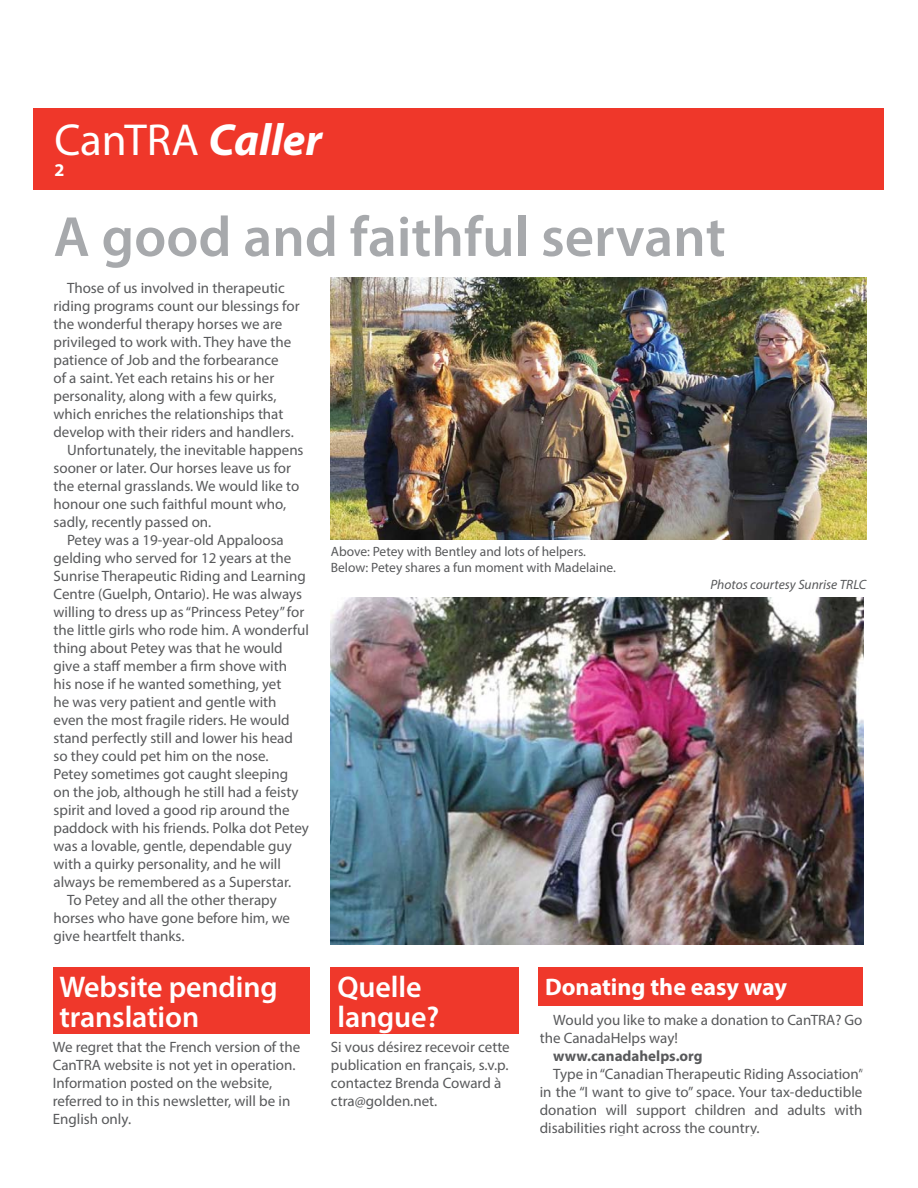
<style>
.page{position:relative;width:918px;height:1188px;background:#fff}
.page>*{position:absolute;margin:0;border:0;box-sizing:border-box;transform-origin:0 0}
.t1{font:600 57px "Myriad Pro";color:#a7a9ac}
.t2{font:45px "Myriad Pro";color:#fff}
.t3{font:600 30px/30px "Myriad Pro";letter-spacing:-.005em;color:#fff}
.t4{font:700 24px "Myriad Pro";color:#fff}
.t5{font:700 18px "Myriad Pro";color:#fff}
.t6{font:15px/18px "Myriad Pro";color:#58595b}
.t7{font:700 15px "Myriad Pro";color:#58595b}
.t8{font:13.5px/16.5px "Myriad Pro";color:#58595b}
.t9{font:italic 13.5px "Myriad Pro";color:#58595b}
.s1{font-weight:700;font-style:italic}
</style>
<div class="page">
<div style="left:34px;top:108px;width:850px;height:81px;background:#ef372a"></div>
<div style="left:538px;top:967px;width:324px;height:38px;background:#ef382b"></div>
<img style="left:331px;top:278px;width:535px;height:262px">
<img style="left:331px;top:598px;width:533px;height:346px">
<div style="left:53px;top:967px;width:257px;height:67px;background:#ef382b"></div>
<div style="left:331px;top:967px;width:188px;height:67px;background:#ef382b"></div>
<h2 class="t2" style="left:54px;top:123px;width:269px">CanTRA <span class="s1">Caller</span></h2>
<p class="t5" style="left:54px;top:163px;width:11px">2</p>
<h1 class="t1" style="left:54px;top:215px;width:674px">A good and faithful servant</h1>
<p class="t6" style="left:67px;top:280px;width:219px">Those of us involved in therapeutic</p>
<p class="t6" style="left:54px;top:298px;width:248px">riding programs count our blessings for</p>
<p class="t6" style="left:54px;top:316px;width:230px">the wonderful therapy horses we are</p>
<p class="t6" style="left:54px;top:334px;width:239px">privileged to work with. They have the</p>
<p class="t6" style="left:54px;top:352px;width:227px">patience of Job and the forbearance</p>
<p class="t6" style="left:54px;top:370px;width:222px">of a saint. Yet each retains his or her</p>
<p class="t6" style="left:54px;top:388px;width:224px">personality, along with a few quirks,</p>
<p class="t6" style="left:54px;top:406px;width:231px">which enriches the relationships that</p>
<p class="t6" style="left:54px;top:424px;width:242px">develop with their riders and handlers.</p>
<p class="t6" style="left:67px;top:442px;width:238px">Unfortunately, the inevitable happens</p>
<p class="t6" style="left:54px;top:460px;width:239px">sooner or later. Our horses leave us for</p>
<p class="t6" style="left:54px;top:478px;width:247px">the eternal grasslands. We would like to</p>
<p class="t6" style="left:54px;top:496px;width:234px">honour one such faithful mount who,</p>
<p class="t6" style="left:54px;top:514px;width:159px">sadly, recently passed on.</p>
<p class="t6" style="left:67px;top:532px;width:218px">Petey was a 19-year-old Appaloosa</p>
<p class="t6" style="left:54px;top:550px;width:239px">gelding who served for 12 years at the</p>
<p class="t6" style="left:54px;top:568px;width:254px">Sunrise Therapeutic Riding and Learning</p>
<p class="t6" style="left:54px;top:586px;width:250px">Centre (Guelph, Ontario). He was always</p>
<p class="t6" style="left:54px;top:604px;width:252px">willing to dress up as “Princess Petey” for</p>
<p class="t6" style="left:54px;top:622px;width:257px">the little girls who rode him. A wonderful</p>
<p class="t6" style="left:54px;top:640px;width:231px">thing about Petey was that he would</p>
<p class="t6" style="left:54px;top:658px;width:235px">give a staff member a firm shove with</p>
<p class="t6" style="left:54px;top:676px;width:229px">his nose if he wanted something, yet</p>
<p class="t6" style="left:54px;top:694px;width:225px">he was very patient and gentle with</p>
<p class="t6" style="left:54px;top:712px;width:238px">even the most fragile riders. He would</p>
<p class="t6" style="left:54px;top:730px;width:241px">stand perfectly still and lower his head</p>
<p class="t6" style="left:54px;top:748px;width:217px">so they could pet him on the nose.</p>
<p class="t6" style="left:54px;top:766px;width:236px">Petey sometimes got caught sleeping</p>
<p class="t6" style="left:54px;top:784px;width:247px">on the job, although he still had a feisty</p>
<p class="t6" style="left:54px;top:802px;width:238px">spirit and loved a good rip around the</p>
<p class="t6" style="left:54px;top:820px;width:257px">paddock with his friends. Polka dot Petey</p>
<p class="t6" style="left:54px;top:838px;width:240px">was a lovable, gentle, dependable guy</p>
<p class="t6" style="left:54px;top:856px;width:229px">with a quirky personality, and he will</p>
<p class="t6" style="left:54px;top:874px;width:239px">always be remembered as a Superstar.</p>
<p class="t6" style="left:67px;top:892px;width:211px">To Petey and all the other therapy</p>
<p class="t6" style="left:54px;top:910px;width:238px">horses who have gone before him, we</p>
<p class="t6" style="left:54px;top:928px;width:133px">give heartfelt thanks.</p>
<h3 class="t3" style="left:59px;top:975px;width:220px">Website pending translation</h3>
<p class="t6" style="left:53px;top:1040px;width:249px">We regret that the French version of the CanTRA website is not yet in operation.<br>Information posted on the website, referred to in this newsletter, will be in English only.</p>
<p class="t8" style="left:331px;top:544px;width:287px">Above: Petey with Bentley and lots of helpers.<br>Below: Petey shares a fun moment with Madelaine.</p>
<p class="t9" style="left:710px;top:579px;width:157px">Photos courtesy Sunrise TRLC</p>
<h3 class="t3" style="left:338px;top:975px;width:103px">Quelle langue?</h3>
<p class="t6" style="left:331px;top:1040px;width:180px">Si vous désirez recevoir cette publication en français, s.v.p. contactez Brenda Coward à ctra@golden.net.</p>
<h3 class="t4" style="left:545px;top:978px;width:243px">Donating the easy way</h3>
<p class="t6" style="left:540px;top:1013px;width:324px;text-indent:14px">Would you like to make a donation to CanTRA? Go the CanadaHelps way!</p>
<p class="t7" style="left:553px;top:1051px;width:151px">www.canadahelps.org</p>
<p class="t6" style="left:540px;top:1067px;width:325px;text-align:justify;text-indent:14px">Type in “Canadian Therapeutic Riding Association” in the “I want to give to” space. Your tax-deductible donation will support children and adults with disabilities right across the country.</p>
</div>
